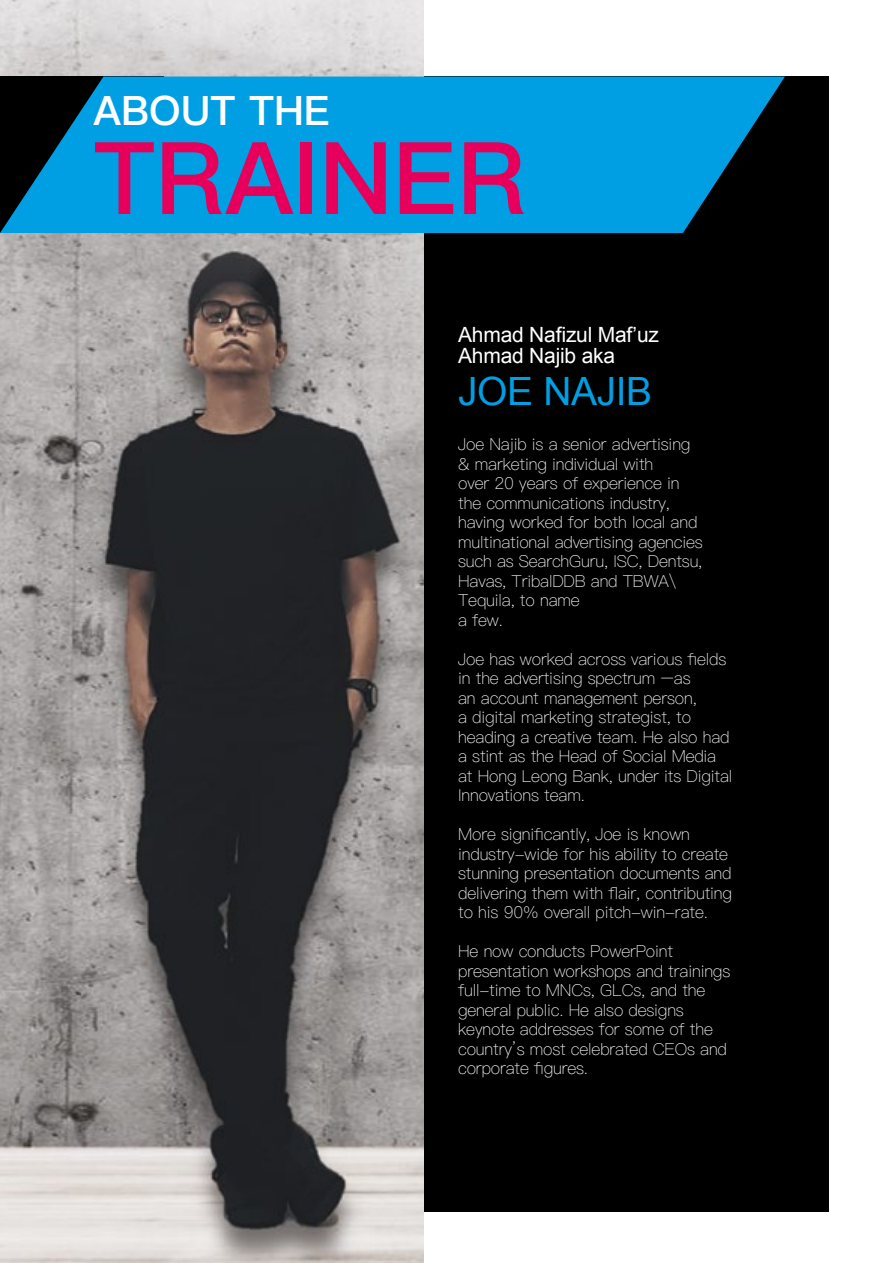
<style>
.page{position:relative;width:893px;height:1263px;background:#fff}
.page>*{position:absolute;margin:0;border:0;box-sizing:border-box;transform-origin:0 0}
.t1{font:600 100.35px "Ping Fang SC";color:#e6005b}
.t2{font:600 40.65px "Ping Fang SC";color:#fff}
.t3{font:39px "Arial";letter-spacing:-.01em;color:#009fe3}
.t4{font:21px/21px "Arial";letter-spacing:-.01em;color:#fff}
.t5{font:100 16.5px/19.5px "Ping Fang HK";letter-spacing:-.01em;color:#fff}
</style>
<div class="page">
<div style="left:364px;top:77px;width:465px;height:1135px;background:#000"></div>
<img style="left:0;top:0;width:424px;height:1263px">
<svg style="left:0;top:77px;width:785px;height:156px;background:#008ac5"></svg>
<h2 class="t2" style="left:94px;top:86px;width:238px">ABOUT THE</h2>
<h1 class="t1" style="left:94px;top:116px;width:435px">TRAINER</h1>
<p class="t4" style="left:458px;top:324px;width:202px">Ahmad Nafizul Maf’uz<br>Ahmad Najib aka</p>
<h3 class="t3" style="left:458px;top:365px;width:196px">JOE NAJIB</h3>
<p class="t5" style="left:458px;top:434px;width:246px">Joe Najib is a senior advertising &amp; marketing individual with<br>over 20 years of experience in the communications industry, having worked for both local and multinational advertising agencies such as SearchGuru, ISC, Dentsu,<br>Havas, TribalDDB and TBWA\<br>Tequila, to name<br>a few.</p>
<p class="t5" style="left:458px;top:649px;width:276px">Joe has worked across various fields in the advertising spectrum –as<br>an account management person,<br>a digital marketing strategist, to heading a creative team. He also had a stint as the Head of Social Media at Hong Leong Bank, under its Digital<br>Innovations team.</p>
<p class="t5" style="left:458px;top:824px;width:275px">More significantly, Joe is known industry-wide for his ability to create stunning presentation documents and delivering them with flair, contributing to his 90% overall pitch-win-rate.</p>
<p class="t5" style="left:458px;top:941px;width:274px">He now conducts PowerPoint presentation workshops and trainings full-time to MNCs, GLCs, and the general public. He also designs keynote addresses for some of the country’s most celebrated CEOs and corporate figures.</p>
</div>
